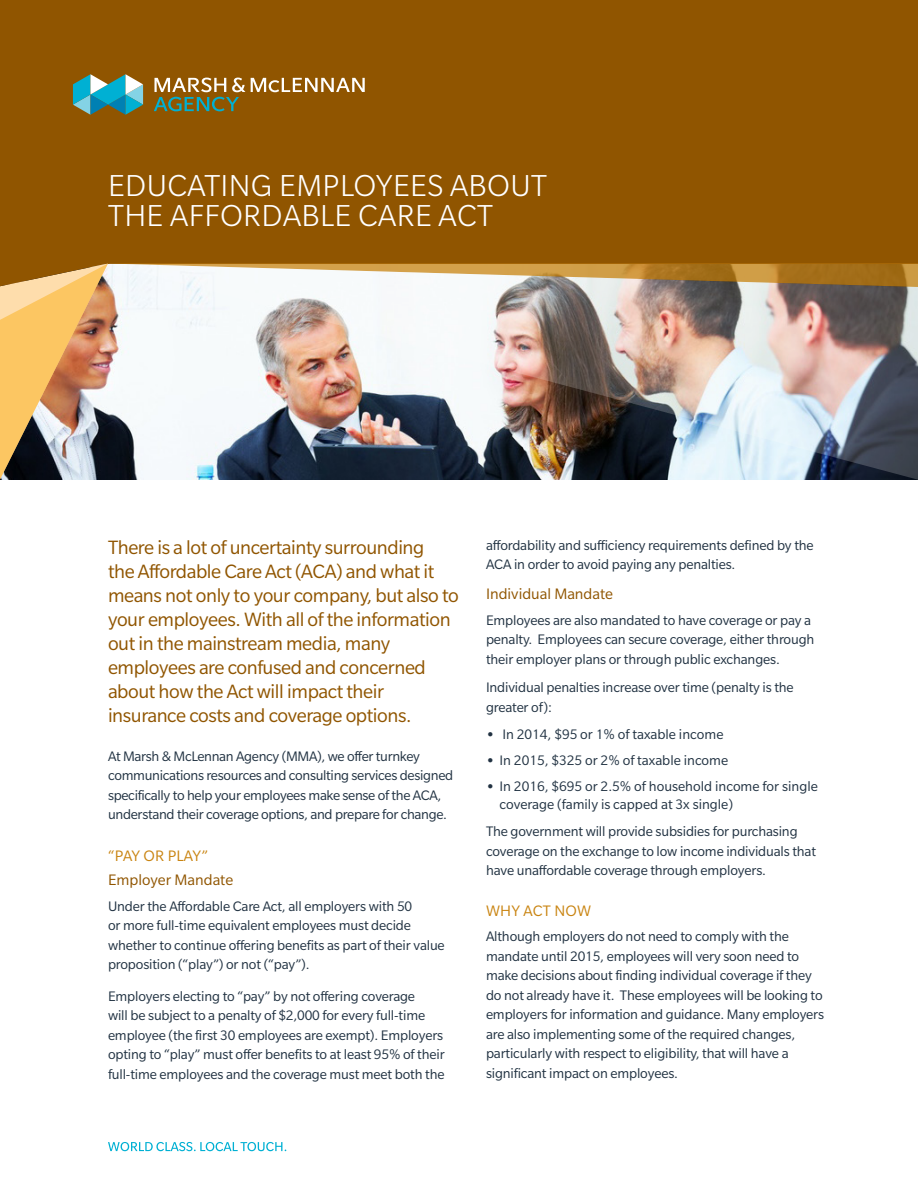
<style>
.page{position:relative;width:918px;height:1188px;background:#fff}
.page>*{position:absolute;margin:0;border:0;box-sizing:border-box;transform-origin:0 0}
.Page_Headline_22_20{font:300 33px/30px "Slate Pro";letter-spacing:.01em;color:#fff}
.Body_Intro_Text_14_1{font:21px/24px "Slate Pro";letter-spacing:-.02em;color:#905500}
.Body_Subhead_12_14{font:16.5px "Slate Pro";color:#905500}
.Body_Subhead_12_14-2{font:16.5px "Slate Pro";letter-spacing:-.015em;color:#c98411}
.Body_Subhead_12_14-3{font:16.5px "Slate Pro";letter-spacing:.01em;color:#c98411}
.Body_Text_9_12{font:15px/19.5px "Slate Pro";letter-spacing:-.01em;color:#213242}
.s1{font-weight:700}
</style>
<div class="page">
<div style="left:0;top:0;width:918px;height:480px;background:#905500"></div>
<svg style="left:251px;top:78px;width:114px;height:14px"></svg>
<svg style="left:73px;top:74px;width:70px;height:41px"></svg>
<svg style="left:154px;top:78px;width:91px;height:33px"></svg>
<svg style="left:108px;top:1142px;width:178px;height:9px"></svg>
<img style="left:0;top:264px;width:918px;height:216px">
<p class="Page_Headline_22_20" style="left:108px;top:170px;width:440px">EDUCATING EMPLOYEES ABOUT<br>THE AFFORDABLE CARE ACT</p>
<p class="Body_Intro_Text_14_1" style="left:108px;top:535px;width:352px">There is a lot of uncertainty surrounding<br>the Affordable Care Act (ACA) and what it means not only to your company, but also to your employees. With all of the information out in the mainstream media, many employees are confused and concerned about how the Act will impact their insurance costs and coverage options.</p>
<p class="Body_Text_9_12" style="left:108px;top:746px;width:347px">At Marsh &amp; McLennan Agency (MMA), we offer turnkey communications resources and consulting services designed specifically to help your employees make sense of the ACA, understand their coverage options, and prepare for change.</p>
<p class="Body_Subhead_12_14-2" style="left:108px;top:847px;width:102px">“PAY OR PLAY”</p>
<p class="Body_Subhead_12_14" style="left:108px;top:871px;width:127px">Employer Mandate</p>
<p class="Body_Text_9_12" style="left:108px;top:896px;width:338px">Under the Affordable Care Act, all employers with 50<br>or more full-time equivalent employees must decide whether to continue offering benefits as part of their value proposition (“play”) or not (“pay”).</p>
<p class="Body_Text_9_12" style="left:108px;top:986px;width:338px">Employers electing to “pay” by not offering coverage<br>will be subject to a penalty of $2,000 for every full-time employee (the first 30 employees are exempt). Employers opting to “play” must offer benefits to at least 95% of their full-time employees and the coverage must meet both the</p>
<p class="Body_Text_9_12" style="left:486px;top:535px;width:329px">affordability and sufficiency requirements defined by the<br>ACA in order to avoid paying any penalties.</p>
<p class="Body_Subhead_12_14" style="left:486px;top:586px;width:129px">Individual Mandate</p>
<p class="Body_Text_9_12" style="left:486px;top:610px;width:330px">Employees are also mandated to have coverage or pay a penalty. Employees can secure coverage, either through their employer plans or through public exchanges.</p>
<p class="Body_Text_9_12" style="left:486px;top:678px;width:309px">Individual penalties increase over time (penalty is the greater of):</p>
<p class="Body_Text_9_12" style="left:486px;top:725px;width:239px"><span class="s1">•</span> In 2014, $95 or 1% of taxable income</p>
<p class="Body_Text_9_12" style="left:486px;top:751px;width:244px"><span class="s1">•</span> In 2015, $325 or 2% of taxable income</p>
<p class="Body_Text_9_12" style="left:500px;top:777px;width:320px;line-height:18px;text-indent:-14px"><span class="s1">•</span> In 2016, $695 or 2.5% of household income for single coverage (family is capped at 3x single)</p>
<p class="Body_Text_9_12" style="left:486px;top:822px;width:332px">The government will provide subsidies for purchasing coverage on the exchange to low income individuals that have unaffordable coverage through employers.</p>
<p class="Body_Subhead_12_14-3" style="left:486px;top:902px;width:107px">WHY ACT NOW</p>
<p class="Body_Text_9_12" style="left:486px;top:927px;width:340px">Although employers do not need to comply with the mandate until 2015, employees will very soon need to make decisions about finding individual coverage if they do not already have it. These employees will be looking to employers for information and guidance. Many employers are also implementing some of the required changes, particularly with respect to eligibility, that will have a significant impact on employees.</p>
</div>
